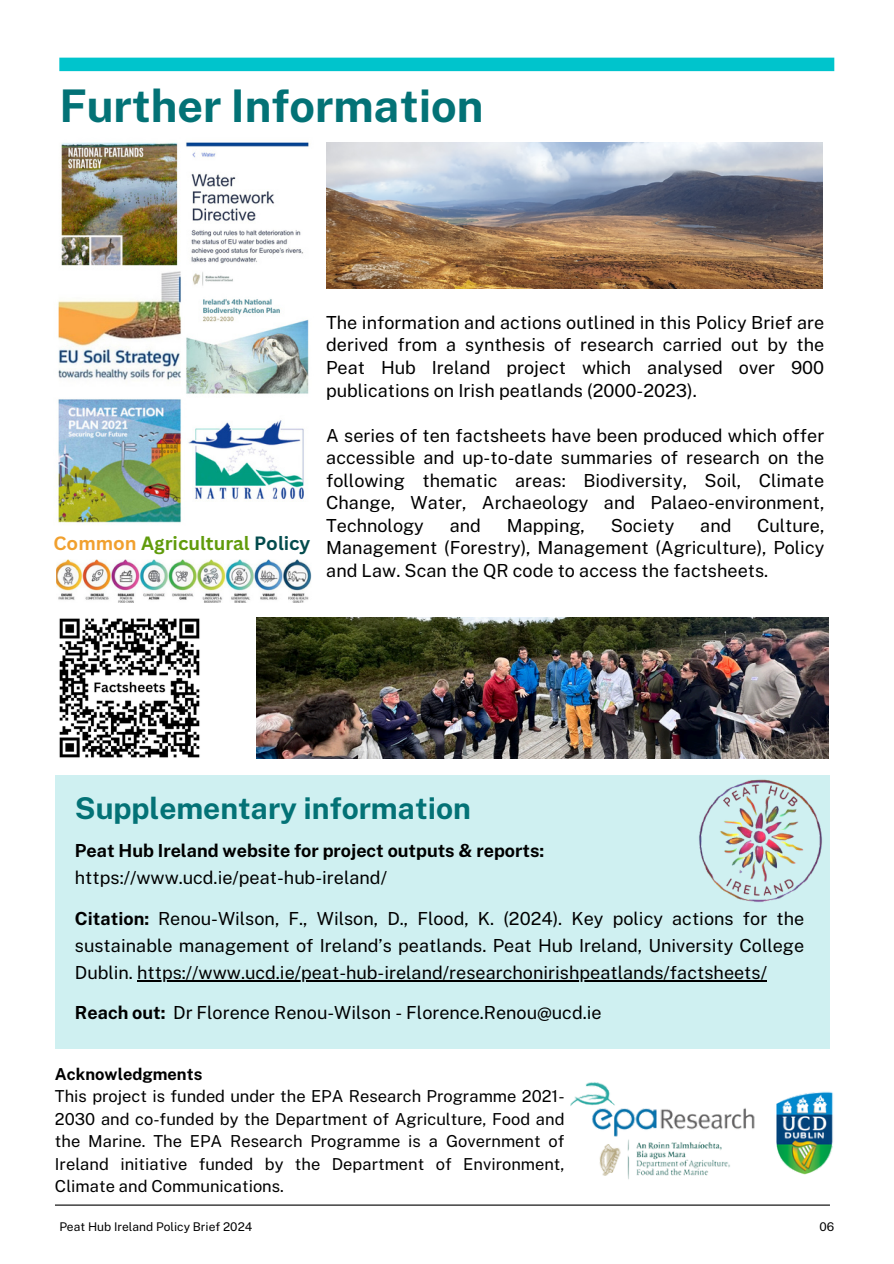
<style>
.page{position:relative;width:894px;height:1264px;background:#fff}
.page>*{position:absolute;margin:0;border:0;box-sizing:border-box;transform-origin:0 0}
.t1{font:700 45px "Public Sans";color:#037276}
.t2{font:700 30px "Public Sans";color:#037276}
.t3{font:700 18.75px "Canva Sans";color:#609b0b}
.t4{font:18px/22.5px "Public Sans";color:#000;text-align:justify}
.t5{font:700 18px/27px "Public Sans";color:#000}
.t6{font:16.5px/22.5px "Public Sans";color:#000}
.t7{font:12px "Public Sans";color:#000}
.s1{color:#f1a02e}
.s2{color:#034b4d}
.s3{font-weight:400}
.s4{font-weight:700}
</style>
<div class="page">
<div style="left:59px;top:58px;width:775px;height:13px;background:#00c4cc"></div>
<hr style="left:55px;top:1204px;width:774px;height:1px;background:#000">
<img style="left:570px;top:1082px;width:263px;height:97px">
<div style="left:55px;top:775px;width:774px;height:273px;background:#cff0f1"></div>
<img style="left:59px;top:618px;width:141px;height:140px">
<img style="left:326px;top:142px;width:496px;height:147px">
<img style="left:58px;top:142px;width:251px;height:381px">
<img style="left:56px;top:559px;width:256px;height:44px">
<img style="left:699px;top:779px;width:123px;height:123px">
<img style="left:257px;top:617px;width:571px;height:141px">
<hr style="left:137px;top:980px;width:629px;height:1px;background:#000">
<h4 class="t1" style="left:59px;top:80px;width:425px">Further Information</h4>
<p class="t3" style="left:53px;top:530px;width:258px"><span class="s1">Common</span> Agricultural <span class="s2">Policy</span></p>
<p class="t4" style="left:326px;top:311px;width:499px">The information and actions outlined in this Policy Brief are derived from a synthesis of research carried out by the Peat Hub Ireland project which analysed over 900 publications on Irish peatlands (2000-2023).</p>
<p class="t4" style="left:326px;top:424px;width:499px">A series of ten factsheets have been produced which offer accessible and up-to-date summaries of research on the following thematic areas: Biodiversity, Soil, Climate Change, Water, Archaeology and Palaeo-environment, Technology</p>
<p class="t4" style="left:326px;top:514px;width:499px;text-indent:431px">Culture, Management (Forestry), Management (Agriculture), Policy and Law. Scan the QR code to access the factsheets.</p>
<p class="t4" style="left:449px;top:514px;width:33px">and</p>
<p class="t4" style="left:506px;top:514px;width:80px">Mapping,</p>
<p class="t4" style="left:610px;top:514px;width:65px">Society</p>
<p class="t4" style="left:700px;top:514px;width:33px">and</p>
<p class="t2" style="left:75px;top:790px;width:397px">Supplementary information</p>
<p class="t5" style="left:75px;top:837px;width:471px">Peat Hub Ireland website for project outputs &amp; reports: <span class="s3">https://www.ucd.ie/peat-hub-ireland/</span></p>
<h1 class="t4" style="left:75px;top:904px;width:730px;line-height:27px"><span class="s4">Citation:</span> Renou-Wilson, F., Wilson, D., Flood, K. (2024). Key policy actions for the sustainable management of Ireland’s peatlands. Peat Hub Ireland, University College Dublin. https://www.ucd.ie/peat-hub-ireland/researchonirishpeatlands/factsheets/</h1>
<p class="t4" style="left:75px;top:1001px;width:528px"><span class="s4">Reach out:</span> Dr Florence Renou-Wilson - Florence.Renou@ucd.ie</p>
<p class="t6" style="left:55px;top:1062px;width:511px"><span class="s4">Acknowledgments<br></span>This project is funded under the EPA Research Programme 2021- 2030 and co-funded by the Department of Agriculture, Food and the Marine. The EPA Research Programme is a Government of Ireland initiative funded by the Department of Environment, Climate and Communications.</p>
<h4 class="t7" style="left:59px;top:1219px;width:194px">Peat Hub Ireland Policy Brief 2024</h4>
<p class="t7" style="left:819px;top:1219px;width:16px">06</p>
</div>
